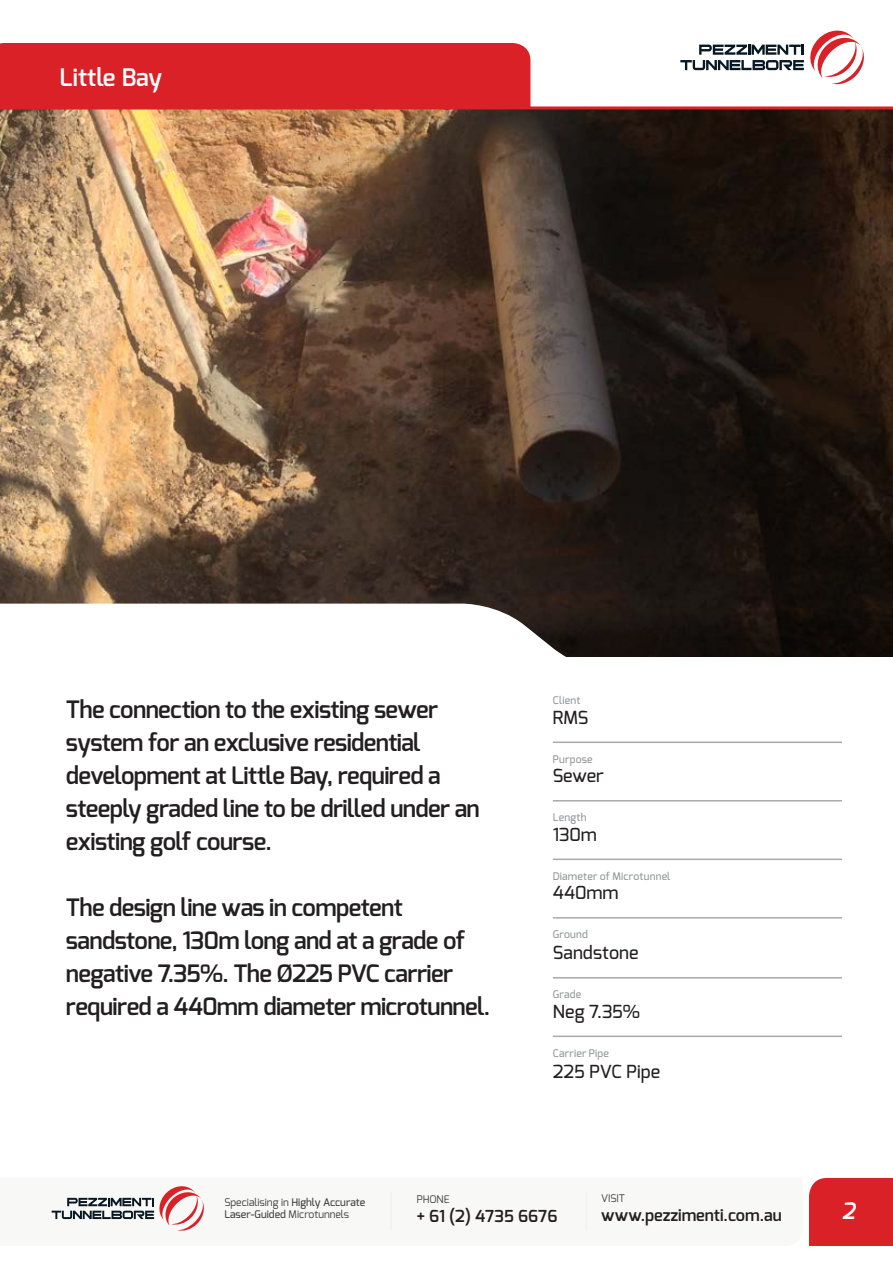
<style>
.page{position:relative;width:893px;height:1263px;background:#fff}
.page>*{position:absolute;margin:0;border:0;box-sizing:border-box;transform-origin:0 0}
.t1{font:600 24.3px "Exo";color:#fff}
.t2{font:600 24px/33px "Exo";letter-spacing:-.025em;color:#231f20}
.t3{font:italic 600 22.5px "Exo";color:#fff}
.t4{font:500 18px "Exo";color:#231f20}
.t5{font:600 16.5px "Exo";color:#231f20}
.t6{font:10.5px/12.6px "Exo";color:#3e3e3f}
.t7{font:500 10.5px "Exo";letter-spacing:.02em;color:#939598}
.s1{font-weight:500}
</style>
<div class="page">
<div style="left:809px;top:1178px;width:84px;height:68px;background:#da2128"></div>
<svg style="left:52px;top:1186px;width:152px;height:45px"></svg>
<hr style="left:390px;top:1192px;width:2px;height:39px;background:#f2f1f0">
<hr style="left:586px;top:1192px;width:1px;height:39px;background:#f2f1f0">
<img style="left:0;top:109px;width:893px;height:477px">
<svg style="left:0;top:586px;width:893px;height:18px;background:#362a22"></svg>
<svg style="left:469px;top:604px;width:424px;height:139px"></svg>
<hr style="left:0;top:106px;width:893px;height:3px;background:#da2128">
<div style="left:0;top:43px;width:530px;height:63px;background:#da2128"></div>
<svg style="left:680px;top:30px;width:184px;height:55px"></svg>
<hr style="left:553px;top:741px;width:289px;height:2px;background:#a8a9ad">
<hr style="left:553px;top:800px;width:289px;height:1px;background:#a8a9ad">
<hr style="left:553px;top:858px;width:289px;height:2px;background:#a8a9ad">
<hr style="left:553px;top:917px;width:289px;height:1px;background:#a8a9ad">
<hr style="left:553px;top:977px;width:289px;height:1px;background:#a8a9ad">
<hr style="left:553px;top:1035px;width:289px;height:2px;background:#a8a9ad">
<p class="t1" style="left:60px;top:62px;width:104px">Little Bay</p>
<p class="t2" style="left:66px;top:692px;width:415px">The connection to the existing sewer system for an exclusive residential development at Little Bay, required a steeply graded line to be drilled under an existing golf course.</p>
<p class="t2" style="left:66px;top:890px;width:426px">The design line was in competent sandstone, 130m long and at a grade of negative 7.35%. The Ø225 PVC carrier required a 440mm diameter microtunnel.</p>
<p class="t7" style="left:553px;top:693px;width:29px">Client</p>
<p class="t4" style="left:553px;top:705px;width:37px">RMS</p>
<p class="t7" style="left:553px;top:752px;width:41px">Purpose</p>
<p class="t4" style="left:553px;top:764px;width:52px">Sewer</p>
<p class="t7" style="left:553px;top:810px;width:35px">Length</p>
<p class="t4" style="left:553px;top:822px;width:46px">130m</p>
<p class="t7" style="left:553px;top:869px;width:119px">Diameter of Microtunnel</p>
<p class="t4" style="left:553px;top:881px;width:67px">440mm</p>
<p class="t7" style="left:553px;top:927px;width:37px">Ground</p>
<p class="t4" style="left:553px;top:941px;width:87px">Sandstone</p>
<p class="t7" style="left:553px;top:987px;width:30px">Grade</p>
<p class="t4" style="left:553px;top:999px;width:89px">Neg 7.35%</p>
<p class="t7" style="left:553px;top:1046px;width:58px">Carrier Pipe</p>
<p class="t4" style="left:553px;top:1059px;width:109px">225 PVC Pipe</p>
<p class="t6" style="left:224px;top:1195px;width:143px">Specialising in <span class="s1">Highly Accurate<br>Laser-Guided</span> Microtunnels</p>
<p class="t6" style="left:601px;top:1191px;width:25px">VISIT</p>
<p class="t6" style="left:417px;top:1192px;width:34px">PHONE</p>
<p class="t5" style="left:417px;top:1206px;width:142px">+ 61 (2) 4735 6676</p>
<p class="t5" style="left:601px;top:1205px;width:182px">www.pezzimenti.com.au</p>
<p class="t3" style="left:842px;top:1197px;width:15px">2</p>
</div>
